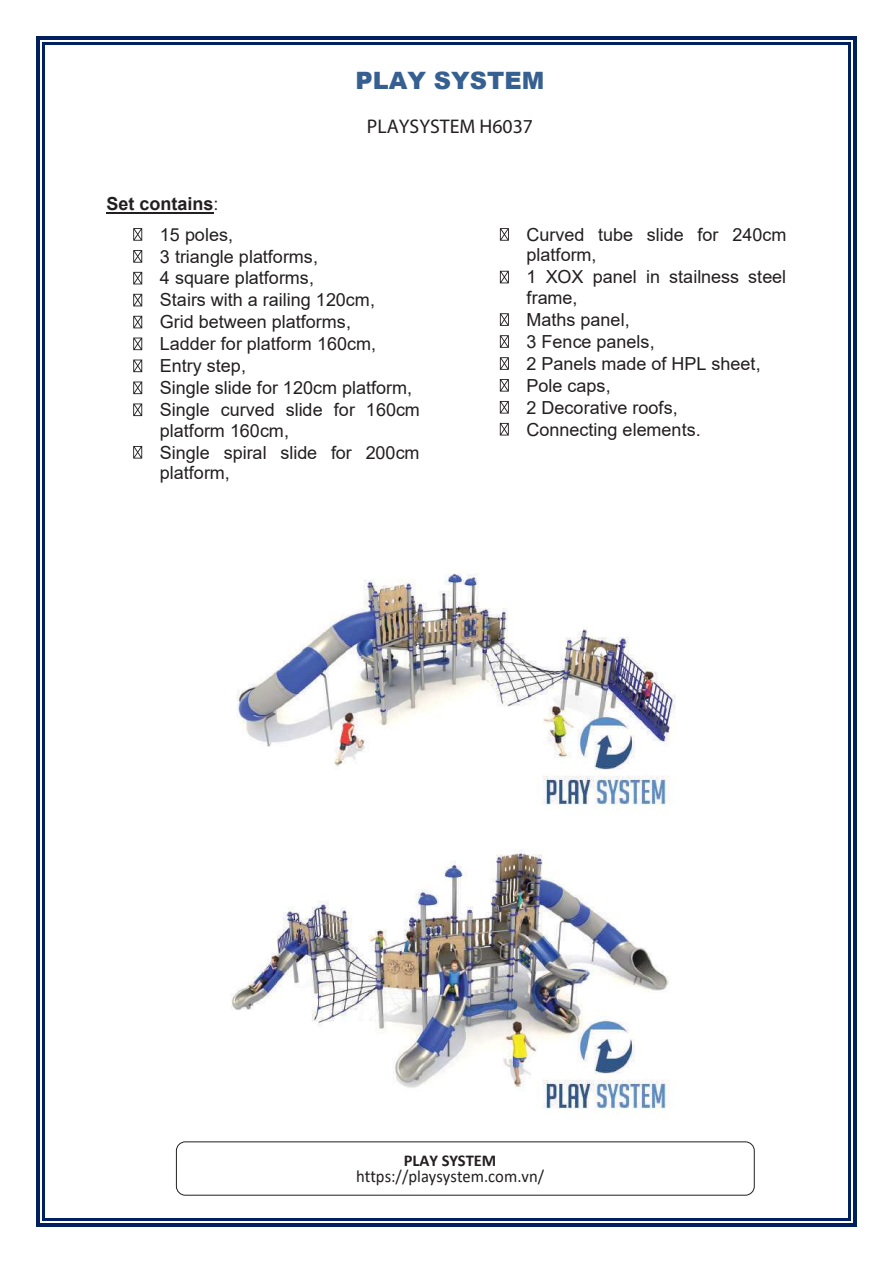
<style>
.page{position:relative;width:893px;height:1263px;background:#fff}
.page>*{position:absolute;margin:0;border:0;box-sizing:border-box;transform-origin:0 0}
.t1{font:900 24px "Arial";color:#366092}
.t2{font:19.8px "Myriad Pro";color:#231f20}
.t3{font:18px/21.6px "Arial";color:#231f20}
.t4{font:700 18px/30.9px "Arial";color:#231f20}
.t5{font:17.25px "Calibri";color:#231f20;scale:.96 1}
.t6{font:700 16.5px "Calibri";letter-spacing:-.005em;color:#231f20}
.s1{font-weight:400}
.s2{font-family:"Myriad Pro"}
</style>
<div class="page">
<div style="left:176px;top:1142px;width:578px;height:53px;border:1px solid #231f20;border-radius:9px"></div>
<hr style="left:106px;top:212px;width:108px;height:2px;background:#231f20">
<svg style="left:133px;top:228px;width:9px;height:13px"></svg>
<svg style="left:133px;top:250px;width:9px;height:13px"></svg>
<svg style="left:133px;top:272px;width:9px;height:12px"></svg>
<svg style="left:133px;top:294px;width:9px;height:12px"></svg>
<svg style="left:133px;top:316px;width:9px;height:12px"></svg>
<svg style="left:133px;top:338px;width:9px;height:12px"></svg>
<svg style="left:133px;top:360px;width:9px;height:12px"></svg>
<svg style="left:133px;top:381px;width:9px;height:13px"></svg>
<svg style="left:133px;top:403px;width:9px;height:13px"></svg>
<svg style="left:133px;top:446px;width:9px;height:13px"></svg>
<svg style="left:500px;top:228px;width:9px;height:13px"></svg>
<svg style="left:500px;top:271px;width:9px;height:12px"></svg>
<svg style="left:500px;top:313px;width:9px;height:13px"></svg>
<svg style="left:500px;top:335px;width:9px;height:13px"></svg>
<svg style="left:500px;top:357px;width:9px;height:13px"></svg>
<svg style="left:500px;top:379px;width:9px;height:13px"></svg>
<svg style="left:500px;top:401px;width:9px;height:13px"></svg>
<svg style="left:500px;top:423px;width:9px;height:12px"></svg>
<svg style="left:36px;top:36px;width:9px;height:9px"></svg>
<hr style="left:45px;top:36px;width:803px;height:4px;background:#002060">
<hr style="left:45px;top:43px;width:803px;height:2px;background:#002060">
<svg style="left:848px;top:36px;width:9px;height:9px"></svg>
<hr style="left:36px;top:45px;width:4px;height:1173px;background:#002060">
<hr style="left:43px;top:45px;width:2px;height:1173px;background:#002060">
<hr style="left:853px;top:45px;width:4px;height:1173px;background:#002060">
<hr style="left:848px;top:45px;width:2px;height:1173px;background:#002060">
<svg style="left:36px;top:1218px;width:9px;height:9px"></svg>
<hr style="left:45px;top:1223px;width:803px;height:4px;background:#002060">
<hr style="left:45px;top:1218px;width:803px;height:2px;background:#002060">
<svg style="left:848px;top:1218px;width:9px;height:9px"></svg>
<img style="left:236px;top:573px;width:439px;height:237px">
<img style="left:231px;top:849px;width:444px;height:265px">
<h1 class="t1" style="left:355px;top:63px;width:191px">PLAY SYSTEM</h1>
<p class="t2" style="left:367px;top:114px;width:168px">PLAYSYSTEM H6037</p>
<p class="t4" style="left:160px;top:188px;width:75px;text-indent:-53px">Set contains<span class="s1">:<br>15 poles,</span></p>
<p class="t3" style="left:160px;top:245px;width:262px">3 triangle platforms,<br>4 square platforms,<br>Stairs with a railing 120cm,<br>Grid between platforms,<br>Ladder for platform 160cm,<br>Entry step,<br>Single slide for 120cm platform,<br>Single curved slide for 160cm platform 160cm,<br>Single spiral slide for 200cm platform,</p>
<p class="t3" style="left:526px;top:223px;width:261px">Curved tube slide for 240cm platform,<br>1 XOX panel in stailness steel frame,<br>Maths panel,<br>3 Fence panels,<br>2 Panels made of HPL sheet,<br>Pole caps,<br>2 Decorative roofs,<br>Connecting elements.</p>
<p class="t6" style="left:404px;top:1149px;width:94px">PLAY SYSTEM</p>
<p class="t5" style="left:356px;top:1164px;width:197px">h<span class="s2">tt</span>ps://playsystem.com.vn/</p>
</div>
